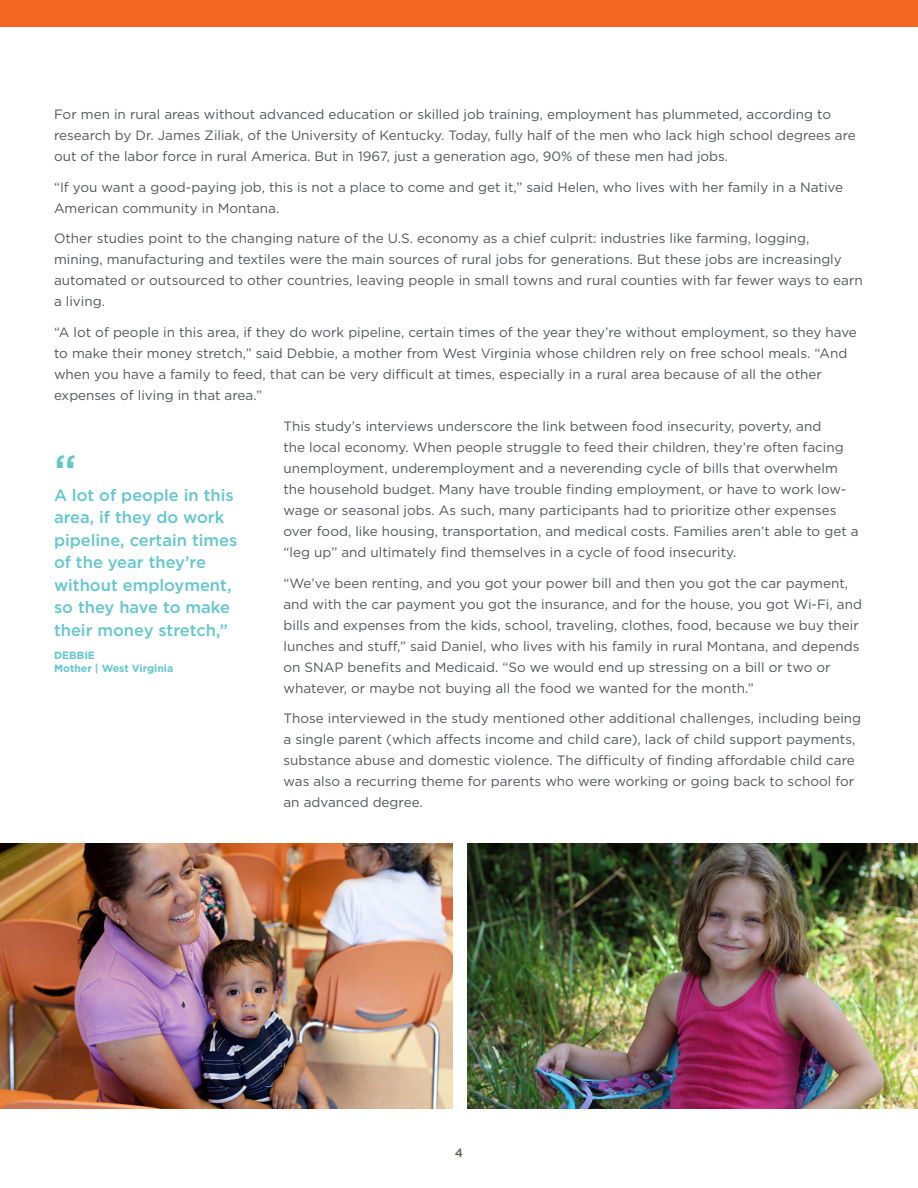
<style>
.page{position:relative;width:918px;height:1188px;background:#fff}
.page>*{position:absolute;margin:0;border:0;box-sizing:border-box;transform-origin:0 0}
.t1{font:500 45px "Gotham";color:#62c7cd}
.t2{font:500 16.5px/22.5px "Gotham";color:#62c7cd}
.t3{font:13.5px/21px "Gotham";color:#535559}
.t4{font:500 12px "Gotham";color:#625c57}
.t5{font:700 10.5px/13.5px "Gotham";color:#62c7cd}
</style>
<div class="page">
<div style="left:0;top:0;width:918px;height:27px;background:#f26722"></div>
<img style="left:467px;top:843px;width:451px;height:266px">
<img style="left:0;top:843px;width:452px;height:266px">
<p class="t3" style="left:54px;top:103px;width:803px">For men in rural areas without advanced education or skilled job training, employment has plummeted, according to research by Dr. James Ziliak, of the University of Kentucky. Today, fully half of the men who lack high school degrees are out of the labor force in rural America. But in 1967, just a generation ago, 90% of these men had jobs.</p>
<p class="t3" style="left:54px;top:176px;width:791px">“If you want a good-paying job, this is not a place to come and get it,” said Helen, who lives with her family in a Native<br>American community in Montana.</p>
<p class="t3" style="left:54px;top:228px;width:810px">Other studies point to the changing nature of the U.S. economy as a chief culprit: industries like farming, logging,<br>mining, manufacturing and textiles were the main sources of rural jobs for generations. But these jobs are increasingly automated or outsourced to other countries, leaving people in small towns and rural counties with far fewer ways to earn a living.</p>
<p class="t3" style="left:54px;top:321px;width:804px">“A lot of people in this area, if they do work pipeline, certain times of the year they’re without employment, so they have to make their money stretch,” said Debbie, a mother from West Virginia whose children rely on free school meals. “And when you have a family to feed, that can be very difficult at times, especially in a rural area because of all the other expenses of living in that area.”</p>
<p class="t3" style="left:284px;top:415px;width:577px">This study’s interviews underscore the link between food insecurity, poverty, and<br>the local economy. When people struggle to feed their children, they’re often facing unemployment, underemployment and a neverending cycle of bills that overwhelm the household budget. Many have trouble finding employment, or have to work low&shy;wage or seasonal jobs. As such, many participants had to prioritize other expenses over food, like housing, transportation, and medical costs. Families aren’t able to get a “leg up” and ultimately find themselves in a cycle of food insecurity.</p>
<p class="t3" style="left:284px;top:572px;width:580px">“We’ve been renting, and you got your power bill and then you got the car payment, and with the car payment you got the insurance, and for the house, you got Wi-Fi, and bills and expenses from the kids, school, traveling, clothes, food, because we buy their lunches and stuff,” said Daniel, who lives with his family in rural Montana, and depends on SNAP benefits and Medicaid. “So we would end up stressing on a bill or two or whatever, or maybe not buying all the food we wanted for the month.”</p>
<p class="t3" style="left:284px;top:708px;width:579px">Those interviewed in the study mentioned other additional challenges, including being a single parent (which affects income and child care), lack of child support payments, substance abuse and domestic violence. The difficulty of finding affordable child care was also a recurring theme for parents who were working or going back to school for an advanced degree.</p>
<h1 class="t1" style="left:54px;top:441px;width:24px">“</h1>
<p class="t2" style="left:54px;top:483px;width:185px">A lot of people in this area, if they do work pipeline, certain times of the year they’re without employment, so they have to make their money stretch,”</p>
<p class="t5" style="left:54px;top:648px;width:121px">DEBBIE<br>Mother | West Virginia</p>
<p class="t4" style="left:455px;top:1144px;width:10px">4</p>
</div>
